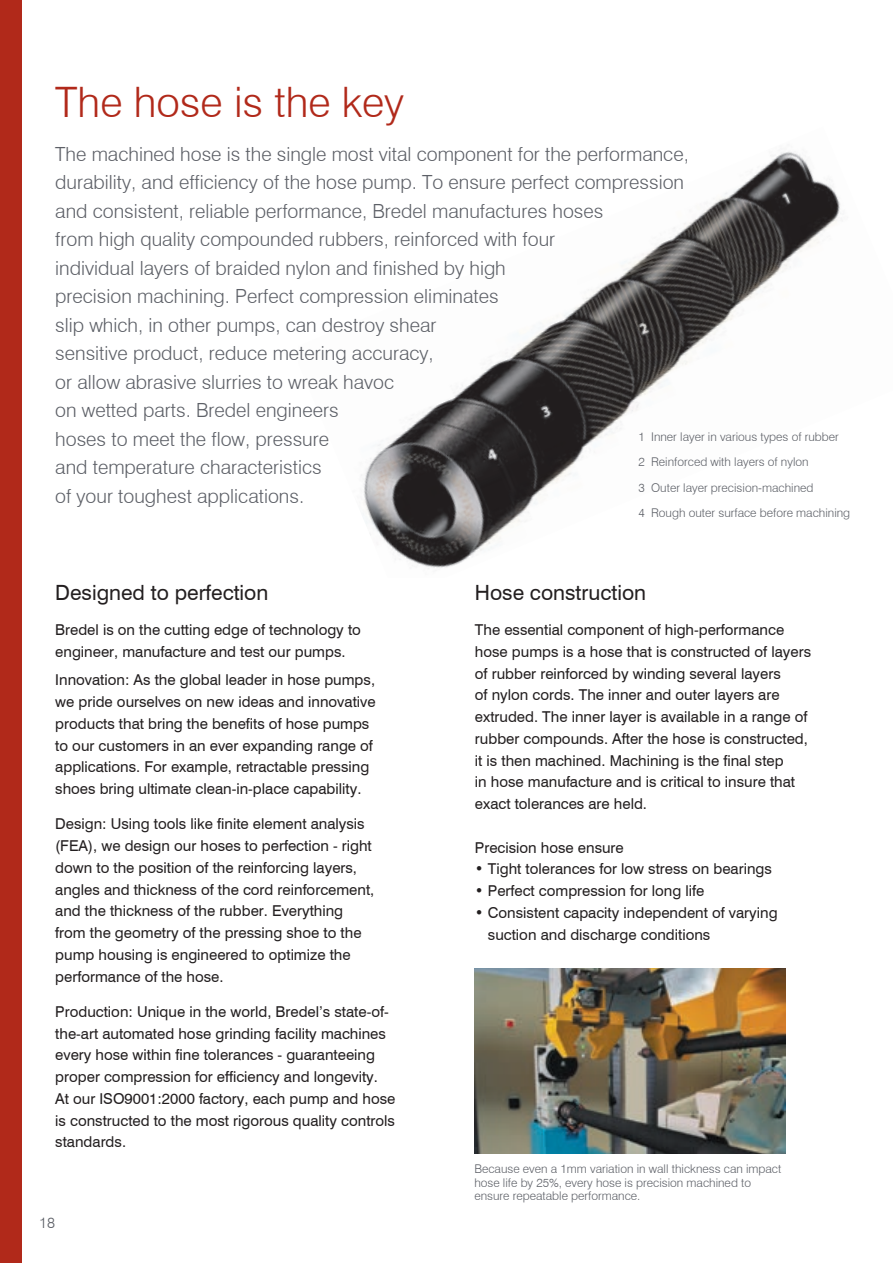
<style>
.page{position:relative;width:893px;height:1263px;background:#fff}
.page>*{position:absolute;margin:0;border:0;box-sizing:border-box;transform-origin:0 0}
.t1{font:300 42px "Swiss 721 BT";color:#b1291a}
.t2{font:21px "Swiss 721 BT";color:#231f20}
.t3{font:300 19.5px/28.5px "Swiss 721 BT";color:#5d6067}
.t4{font:15px/21.8px "Swiss 721 BT";color:#231f20}
.t5{font:300 15px "Swiss 721 BT";color:#5d6067}
.t6{font:300 12px/25.5px "Swiss 721 BT";color:#5d6067}
</style>
<div class="page">
<div style="left:0;top:0;width:21px;height:1263px;background:#b1291a"></div>
<img style="left:361px;top:151px;width:480px;height:418px">
<img style="left:475px;top:968px;width:310px;height:186px">
<h1 class="t1" style="left:55px;top:77px;width:350px">The hose is the key</h1>
<p class="t3" style="left:55px;top:139px;width:635px">The machined hose is the single most vital component for the performance, durability, and efficiency of the hose pump. To ensure perfect compression and consistent, reliable performance, Bredel manufactures hoses<br>from high quality compounded rubbers, reinforced with four<br>individual layers of braided nylon and finished by high<br>precision machining. Perfect compression eliminates<br>slip which, in other pumps, can destroy shear<br>sensitive product, reduce metering accuracy,<br>or allow abrasive slurries to wreak havoc<br>on wetted parts. Bredel engineers<br>hoses to meet the flow, pressure<br>and temperature characteristics<br>of your toughest applications.</p>
<p class="t6" style="left:638px;top:423px;width:213px">1 Inner layer in various types of rubber<br>2 Reinforced with layers of nylon<br>3 Outer layer precision-machined<br>4 Rough outer surface before machining</p>
<h2 class="t2" style="left:55px;top:580px;width:215px">Designed to perfection</h2>
<p class="t4" style="left:55px;top:619px;width:307px">Bredel is on the cutting edge of technology to engineer, manufacture and test our pumps.</p>
<p class="t4" style="left:55px;top:669px;width:322px">Innovation: As the global leader in hose pumps, we pride ourselves on new ideas and innovative products that bring the benefits of hose pumps to our customers in an ever expanding range of applications. For example, retractable pressing shoes bring ultimate clean-in-place capability.</p>
<p class="t4" style="left:55px;top:813px;width:321px">Design: Using tools like finite element analysis (FEA), we design our hoses to perfection - right down to the position of the reinforcing layers, angles and thickness of the cord reinforcement, and the thickness of the rubber. Everything from the geometry of the pressing shoe to the pump housing is engineered to optimize the performance of the hose.</p>
<p class="t4" style="left:55px;top:1000px;width:342px">Production: Unique in the world, Bredel’s state-of&shy;the-art automated hose grinding facility machines every hose within fine tolerances - guaranteeing proper compression for efficiency and longevity.<br>At our ISO9001:2000 factory, each pump and hose is constructed to the most rigorous quality controls standards.</p>
<p class="t5" style="left:39px;top:1213px;width:17px">18</p>
<h2 class="t2" style="left:475px;top:580px;width:173px">Hose construction</h2>
<p class="t4" style="left:475px;top:619px;width:338px">The essential component of high-performance hose pumps is a hose that is constructed of layers of rubber reinforced by winding several layers<br>of nylon cords. The inner and outer layers are extruded. The inner layer is available in a range of rubber compounds. After the hose is constructed, it is then machined. Machining is the final step<br>in hose manufacture and is critical to insure that exact tolerances are held.</p>
<p class="t4" style="left:475px;top:836px;width:150px">Precision hose ensure</p>
<p class="t4" style="left:475px;top:858px;width:299px">• Tight tolerances for low stress on bearings</p>
<p class="t4" style="left:475px;top:880px;width:231px">• Perfect compression for long life</p>
<p class="t4" style="left:488px;top:901px;width:291px;text-indent:-13px">• Consistent capacity independent of varying suction and discharge conditions</p>
<p class="t6" style="left:474px;top:1162px;width:309px;line-height:13.5px">Because even a 1mm variation in wall thickness can impact hose life by 25%, every hose is precision machined to ensure repeatable performance.</p>
</div>
